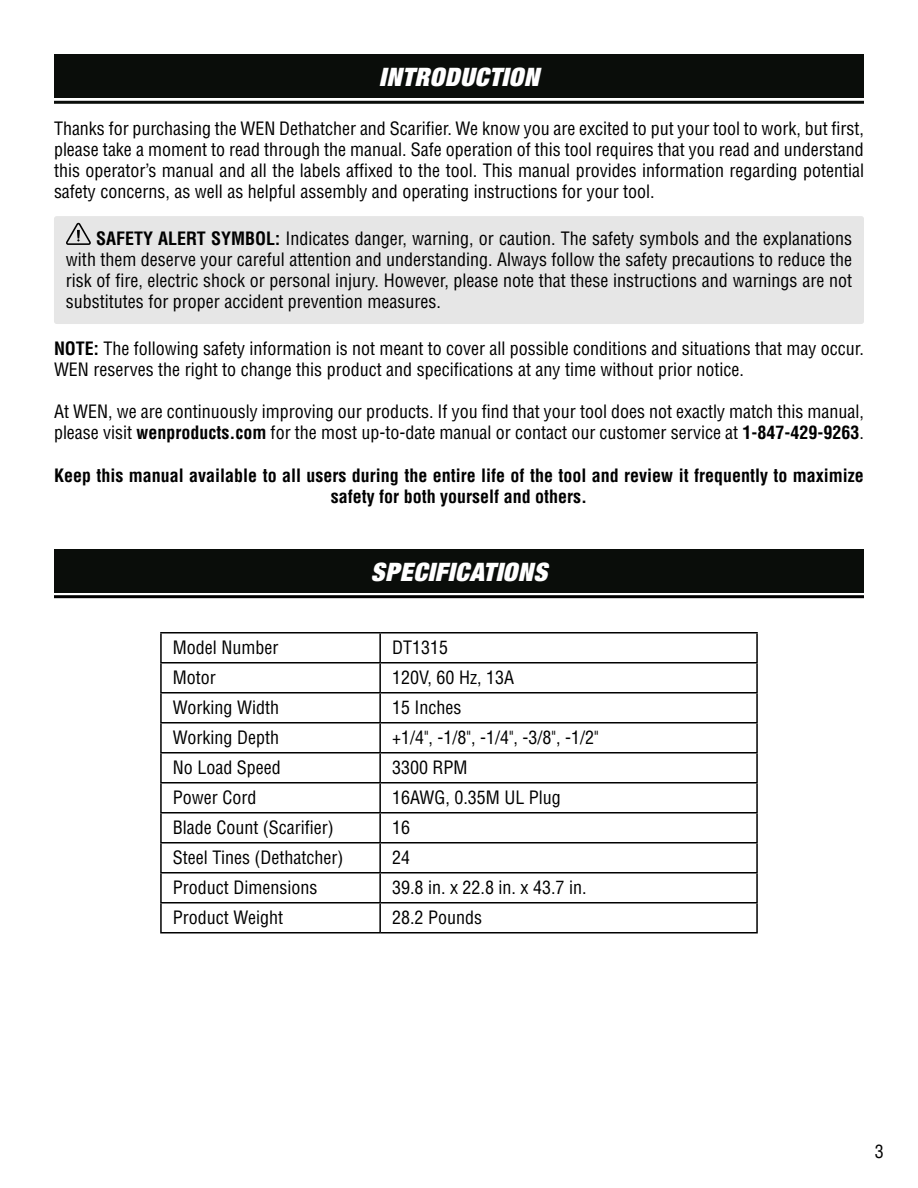
<style>
.page{position:relative;width:918px;height:1188px;background:#fff}
.page>*{position:absolute;margin:0;border:0;box-sizing:border-box;transform-origin:0 0}
.t1{font:italic 900 expanded 25.5px "Helvetica Neue";letter-spacing:.025em;color:#fff}
.t2{font:condensed 18px/21px "Helvetica LT Std";color:#000;text-align:justify}
.t3{font:700 condensed 18px/21px "Helvetica LT Std";color:#000;text-align:center}
.s1{font-weight:700}
</style>
<div class="page">
<div style="left:54px;top:549px;width:810px;height:43px;background:#0a0d0a"></div>
<hr style="left:54px;top:595px;width:810px;height:3px;background:#000">
<hr style="left:380px;top:632px;width:378px;height:2px;background:#000">
<hr style="left:160px;top:662px;width:220px;height:2px;background:#000">
<hr style="left:380px;top:662px;width:378px;height:2px;background:#000">
<hr style="left:160px;top:692px;width:220px;height:2px;background:#000">
<hr style="left:380px;top:692px;width:378px;height:2px;background:#000">
<hr style="left:160px;top:722px;width:220px;height:2px;background:#000">
<hr style="left:380px;top:722px;width:378px;height:2px;background:#000">
<hr style="left:160px;top:752px;width:220px;height:2px;background:#000">
<hr style="left:380px;top:752px;width:378px;height:2px;background:#000">
<hr style="left:160px;top:782px;width:220px;height:2px;background:#000">
<hr style="left:380px;top:782px;width:378px;height:2px;background:#000">
<hr style="left:160px;top:812px;width:220px;height:2px;background:#000">
<hr style="left:380px;top:812px;width:378px;height:2px;background:#000">
<hr style="left:160px;top:842px;width:220px;height:2px;background:#000">
<hr style="left:380px;top:842px;width:378px;height:2px;background:#000">
<hr style="left:160px;top:872px;width:220px;height:2px;background:#000">
<hr style="left:380px;top:872px;width:378px;height:2px;background:#000">
<hr style="left:160px;top:902px;width:220px;height:2px;background:#000">
<hr style="left:380px;top:902px;width:378px;height:2px;background:#000">
<hr style="left:160px;top:932px;width:220px;height:2px;background:#000">
<hr style="left:380px;top:932px;width:378px;height:2px;background:#000">
<hr style="left:160px;top:632px;width:220px;height:2px;background:#000">
<hr style="left:160px;top:634px;width:2px;height:28px;background:#000">
<hr style="left:379px;top:634px;width:2px;height:28px;background:#000">
<hr style="left:160px;top:664px;width:2px;height:28px;background:#000">
<hr style="left:379px;top:664px;width:2px;height:28px;background:#000">
<hr style="left:160px;top:694px;width:2px;height:28px;background:#000">
<hr style="left:379px;top:694px;width:2px;height:28px;background:#000">
<hr style="left:160px;top:724px;width:2px;height:28px;background:#000">
<hr style="left:379px;top:724px;width:2px;height:28px;background:#000">
<hr style="left:160px;top:754px;width:2px;height:28px;background:#000">
<hr style="left:379px;top:754px;width:2px;height:28px;background:#000">
<hr style="left:160px;top:784px;width:2px;height:28px;background:#000">
<hr style="left:379px;top:784px;width:2px;height:28px;background:#000">
<hr style="left:160px;top:814px;width:2px;height:28px;background:#000">
<hr style="left:379px;top:814px;width:2px;height:28px;background:#000">
<hr style="left:160px;top:844px;width:2px;height:28px;background:#000">
<hr style="left:379px;top:844px;width:2px;height:28px;background:#000">
<hr style="left:160px;top:874px;width:2px;height:28px;background:#000">
<hr style="left:379px;top:874px;width:2px;height:28px;background:#000">
<hr style="left:160px;top:904px;width:2px;height:28px;background:#000">
<hr style="left:379px;top:904px;width:2px;height:28px;background:#000">
<hr style="left:756px;top:634px;width:2px;height:28px;background:#000">
<hr style="left:756px;top:664px;width:2px;height:28px;background:#000">
<hr style="left:756px;top:694px;width:2px;height:28px;background:#000">
<hr style="left:756px;top:724px;width:2px;height:28px;background:#000">
<hr style="left:756px;top:754px;width:2px;height:28px;background:#000">
<hr style="left:756px;top:784px;width:2px;height:28px;background:#000">
<hr style="left:756px;top:814px;width:2px;height:28px;background:#000">
<hr style="left:756px;top:844px;width:2px;height:28px;background:#000">
<hr style="left:756px;top:874px;width:2px;height:28px;background:#000">
<hr style="left:756px;top:904px;width:2px;height:28px;background:#000">
<div style="left:54px;top:54px;width:810px;height:44px;background:#0a0d0a"></div>
<hr style="left:54px;top:101px;width:810px;height:3px;background:#0a0d0a">
<div style="left:54px;top:216px;width:810px;height:108px;background:#e6e6e6;border-radius:3px"></div>
<svg style="left:66px;top:223px;width:25px;height:22px"></svg>
<h1 class="t1" style="left:379px;top:61px;width:161px">INTRODUCTION</h1>
<p class="t2" style="left:54px;top:118px;width:812px">Thanks for purchasing the WEN Dethatcher and Scarifier. We know you are excited to put your tool to work, but first, please take a moment to read through the manual. Safe operation of this tool requires that you read and understand this operator’s manual and all the labels affixed to the tool. This manual provides information regarding potential safety concerns, as well as helpful assembly and operating instructions for your tool.</p>
<p class="t2" style="left:66px;top:228px;width:788px;text-indent:30px"><span class="s1">SAFETY ALERT SYMBOL:</span> Indicates danger, warning, or caution. The safety symbols and the explanations with them deserve your careful attention and understanding. Always follow the safety precautions to reduce the risk of fire, electric shock or personal injury. However, please note that these instructions and warnings are not substitutes for proper accident prevention measures.</p>
<p class="t2" style="left:54px;top:338px;width:811px"><span class="s1">NOTE:</span> The following safety information is not meant to cover all possible conditions and situations that may occur.<br>WEN reserves the right to change this product and specifications at any time without prior notice.</p>
<p class="t2" style="left:54px;top:401px;width:812px">At WEN, we are continuously improving our products. If you find that your tool does not exactly match this manual, please visit <span class="s1">wenproducts.com</span> for the most up-to-date manual or contact our customer service at <span class="s1">1-847-429-9263</span>.</p>
<p class="t3" style="left:54px;top:465px;width:811px">Keep this manual available to all users during the entire life of the tool and review it frequently to maximize safety for both yourself and others.</p>
<h1 class="t1" style="left:371px;top:556px;width:178px">SPECIFICATIONS</h1>
<p class="t2" style="left:173px;top:637px;width:107px">Model Number</p>
<p class="t2" style="left:392px;top:637px;width:57px">DT1315</p>
<p class="t2" style="left:173px;top:667px;width:45px">Motor</p>
<p class="t2" style="left:392px;top:667px;width:123px">120V, 60 Hz, 13A</p>
<p class="t2" style="left:173px;top:697px;width:108px">Working Width</p>
<p class="t2" style="left:392px;top:697px;width:71px">15 Inches</p>
<p class="t2" style="left:173px;top:727px;width:108px">Working Depth</p>
<p class="t2" style="left:392px;top:727px;width:208px">+1/4", -1/8", -1/4", -3/8", -1/2"</p>
<p class="t2" style="left:173px;top:757px;width:109px">No Load Speed</p>
<p class="t2" style="left:392px;top:757px;width:77px">3300 RPM</p>
<p class="t2" style="left:173px;top:787px;width:85px">Power Cord</p>
<p class="t2" style="left:392px;top:787px;width:170px">16AWG, 0.35M UL Plug</p>
<p class="t2" style="left:173px;top:817px;width:162px">Blade Count (Scarifier)</p>
<p class="t2" style="left:392px;top:817px;width:19px">16</p>
<p class="t2" style="left:173px;top:847px;width:172px">Steel Tines (Dethatcher)</p>
<p class="t2" style="left:392px;top:847px;width:19px">24</p>
<p class="t2" style="left:173px;top:877px;width:146px">Product Dimensions</p>
<p class="t2" style="left:392px;top:877px;width:196px">39.8 in. x 22.8 in. x 43.7 in.</p>
<p class="t2" style="left:173px;top:907px;width:112px">Product Weight</p>
<p class="t2" style="left:392px;top:907px;width:91px">28.2 Pounds</p>
<p class="t2" style="left:875px;top:1141px;width:10px">3</p>
</div>
